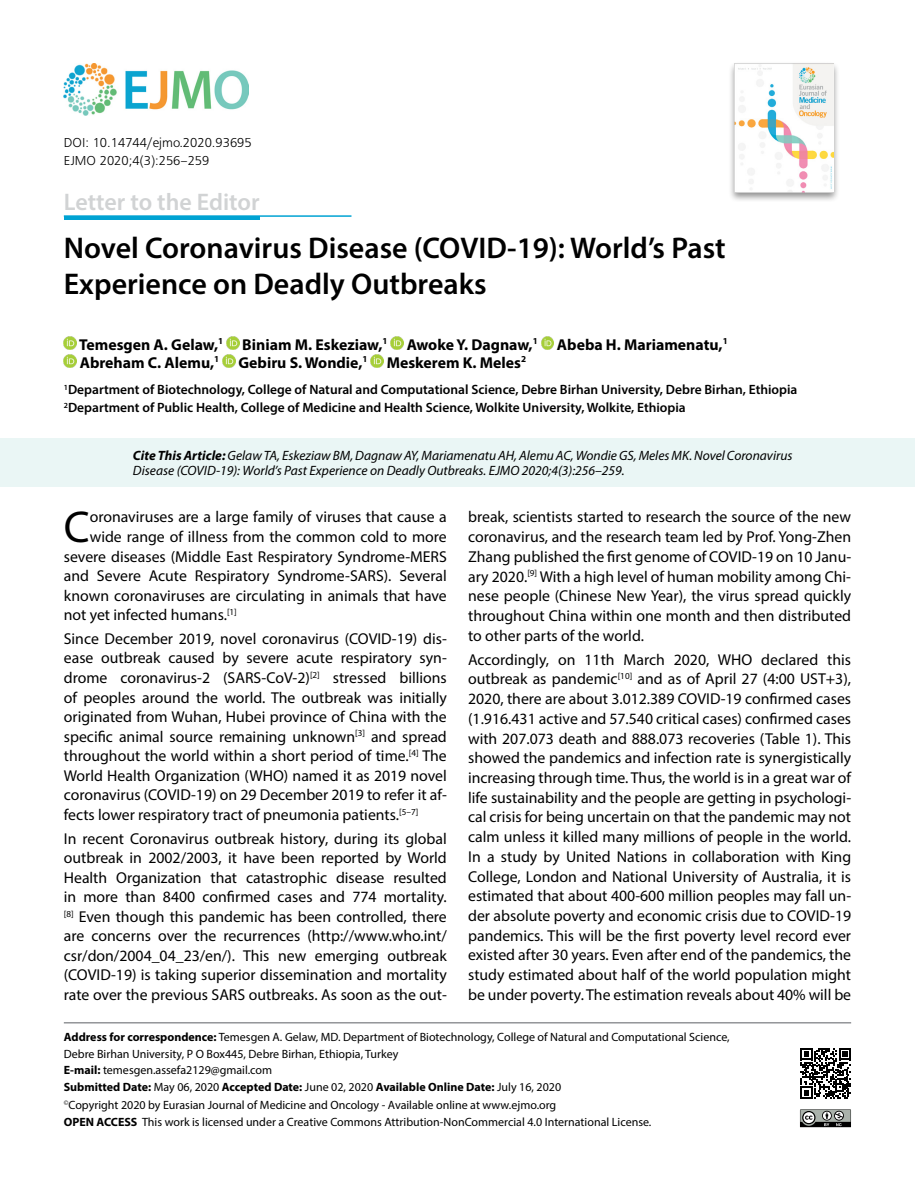
<style>
.page{position:relative;width:915px;height:1191px;background:#fff}
.page>*{position:absolute;margin:0;border:0;box-sizing:border-box;transform-origin:0 0}
.t1{font:44.7px "Myriad Pro";color:#000}
.t2{font:600 30px/36px "Myriad Pro";color:#000}
.t3{font:600 24px "Myriad Pro";color:#d1d3d4}
.t4{font:15.75px/19.6px "Myriad Pro";color:#000;text-align:justify}
.t5{font:700 15.75px/18px "Myriad Pro";color:#000}
.t6{font:600 13.5px/18px "Myriad Pro";color:#000}
.t7{font:italic 13.5px/15px "Myriad Pro";color:#000}
.t8{font:13.5px/18px "Frugal Normal Tr";color:#000}
.t9{font:12px/16.5px "Myriad Pro";color:#000}
.s1{font-weight:700}
</style>
<div class="page">
<svg style="left:64px;top:337px;width:13px;height:12px"></svg>
<svg style="left:226px;top:337px;width:13px;height:12px"></svg>
<svg style="left:390px;top:337px;width:13px;height:12px"></svg>
<svg style="left:541px;top:337px;width:12px;height:12px"></svg>
<svg style="left:64px;top:355px;width:13px;height:12px"></svg>
<svg style="left:222px;top:355px;width:13px;height:12px"></svg>
<svg style="left:370px;top:355px;width:13px;height:12px"></svg>
<div style="left:727px;top:61px;width:112px;height:142px;background:#000;opacity:.45"></div>
<img style="left:734px;top:64px;width:99px;height:129px">
<img style="left:64px;top:64px;width:184px;height:51px">
<hr style="left:64px;top:215px;width:287px;height:2px;background:#00a3d3">
<hr style="left:64px;top:216px;width:195px;height:4px;background:#00a3d3">
<div style="left:0;top:438px;width:914px;height:49px;background:#eaf6f5"></div>
<hr style="left:64px;top:1022px;width:786px;height:1px;background:#939598">
<svg style="left:800px;top:1048px;width:50px;height:50px"></svg>
<svg style="left:800px;top:1109px;width:51px;height:19px"></svg>
<p class="t8" style="left:64px;top:133px;width:189px">DOI: 10.14744/ejmo.2020.93695<br>EJMO 2020;4(3):256–259</p>
<h3 class="t3" style="left:64px;top:187px;width:197px">Letter to the Editor</h3>
<h2 class="t2" style="left:64px;top:229px;width:663px">Novel Coronavirus Disease (COVID-19): World’s Past<br>Experience on Deadly Outbreaks</h2>
<p class="t5" style="left:79px;top:335px;width:650px">Temesgen A. Gelaw,<sup>1</sup> Biniam M. Eskeziaw,<sup>1</sup> Awoke Y. Dagnaw,<sup>1</sup> Abeba H. Mariamenatu,<sup>1<br></sup>Abreham C. Alemu,<sup>1</sup> Gebiru S. Wondie,<sup>1</sup> Meskerem K. Meles<sup>2</sup></p>
<p class="t6" style="left:64px;top:380px;width:734px"><sup>1</sup>Department of Biotechnology, College of Natural and Computational Science, Debre Birhan University, Debre Birhan, Ethiopia<br><sup>2</sup>Department of Public Health, College of Medicine and Health Science, Wolkite University, Wolkite, Ethiopia</p>
<p class="t7" style="left:133px;top:448px;width:661px"><span class="s1">Cite This Article:</span> Gelaw TA, Eskeziaw BM, Dagnaw AY, Mariamenatu AH, Alemu AC, Wondie GS, Meles MK. Novel Coronavirus<br>Disease (COVID-19): World’s Past Experience on Deadly Outbreaks. EJMO 2020;4(3):256–259.</p>
<h1 class="t1" style="left:64px;top:499px;width:27px">C</h1>
<p class="t4" style="left:90px;top:507px;width:358px">oronaviruses are a large family of viruses that cause a</p>
<p class="t4" style="left:90px;top:526px;width:358px">wide range of illness from the common cold to more</p>
<p class="t4" style="left:64px;top:546px;width:384px">severe diseases (Middle East Respiratory Syndrome-MERS</p>
<p class="t4" style="left:64px;top:566px;width:384px">and Severe Acute Respiratory Syndrome-SARS). Several</p>
<p class="t4" style="left:64px;top:585px;width:384px">known coronaviruses are circulating in animals that have</p>
<p class="t4" style="left:64px;top:605px;width:174px">not yet infected humans.<sup>[1]</sup></p>
<p class="t4" style="left:64px;top:628px;width:384px">Since December 2019, novel coronavirus (COVID-19) dis&shy;ease outbreak caused by severe acute respiratory syn&shy;drome coronavirus-2 (SARS-CoV-2)<sup>[2]</sup> stressed billions of peoples around the world. The outbreak was initially originated from Wuhan, Hubei province of China with the specific animal source remaining unknown<sup>[3]</sup> and spread throughout the world within a short period of time.<sup>[4]</sup> The World Health Organization (WHO) named it as 2019 novel coronavirus (COVID-19) on 29 December 2019 to refer it af&shy;fects lower respiratory tract of pneumonia patients.<sup>[5–7]</sup></p>
<p class="t4" style="left:64px;top:828px;width:384px">In recent Coronavirus outbreak history, during its global outbreak in 2002/2003, it have been reported by World Health Organization that catastrophic disease resulted in more than 8400 confirmed cases and 774 mortality. <sup>[8]</sup> Even though this pandemic has been controlled, there are concerns over the recurrences (http://www.who.int/ csr/don/2004_04_23/en/). This new emerging outbreak (COVID-19) is taking superior dissemination and mortality rate over the previous SARS outbreaks. As soon as the out-</p>
<p class="t4" style="left:468px;top:507px;width:384px">break, scientists started to research the source of the new coronavirus, and the research team led by Prof. Yong-Zhen Zhang published the first genome of COVID-19 on 10 Janu&shy;ary 2020.<sup>[9]</sup> With a high level of human mobility among Chi&shy;nese people (Chinese New Year), the virus spread quickly throughout China within one month and then distributed to other parts of the world.</p>
<p class="t4" style="left:468px;top:649px;width:384px">Accordingly, on 11th March 2020, WHO declared this outbreak as pandemic<sup>[10]</sup> and as of April 27 (4:00 UST+3), 2020, there are about 3.012.389 COVID-19 confirmed cases (1.916.431 active and 57.540 critical cases) confirmed cases with 207.073 death and 888.073 recoveries (Table 1). This showed the pandemics and infection rate is synergistically increasing through time. Thus, the world is in a great war of life sustainability and the people are getting in psychologi&shy;cal crisis for being uncertain on that the pandemic may not calm unless it killed many millions of people in the world.<br>In a study by United Nations in collaboration with King College, London and National University of Australia, it is estimated that about 400-600 million peoples may fall un&shy;der absolute poverty and economic crisis due to COVID-19 pandemics. This will be the first poverty level record ever existed after 30 years. Even after end of the pandemics, the study estimated about half of the world population might be under poverty. The estimation reveals about 40% will be</p>
<p class="t9" style="left:64px;top:1028px;width:667px"><span class="s1">Address for correspondence:</span> Temesgen A. Gelaw, MD. Department of Biotechnology, College of Natural and Computational Science, Debre Birhan University, P O Box445, Debre Birhan, Ethiopia, Turkey<br><span class="s1">E-mail:</span> temesgen.assefa2129@gmail.com<br><span class="s1">Submitted Date:</span> May 06, 2020 <span class="s1">Accepted Date:</span> June 02, 2020 <span class="s1">Available Online Date:</span> July 16, 2020</p>
<p class="t9" style="left:64px;top:1096px;width:589px"><sup>©</sup>Copyright 2020 by Eurasian Journal of Medicine and Oncology - Available online at www.ejmo.org<br><span class="s1">OPEN ACCESS</span> This work is licensed under a Creative Commons Attribution-NonCommercial 4.0 International License.</p>
</div>
